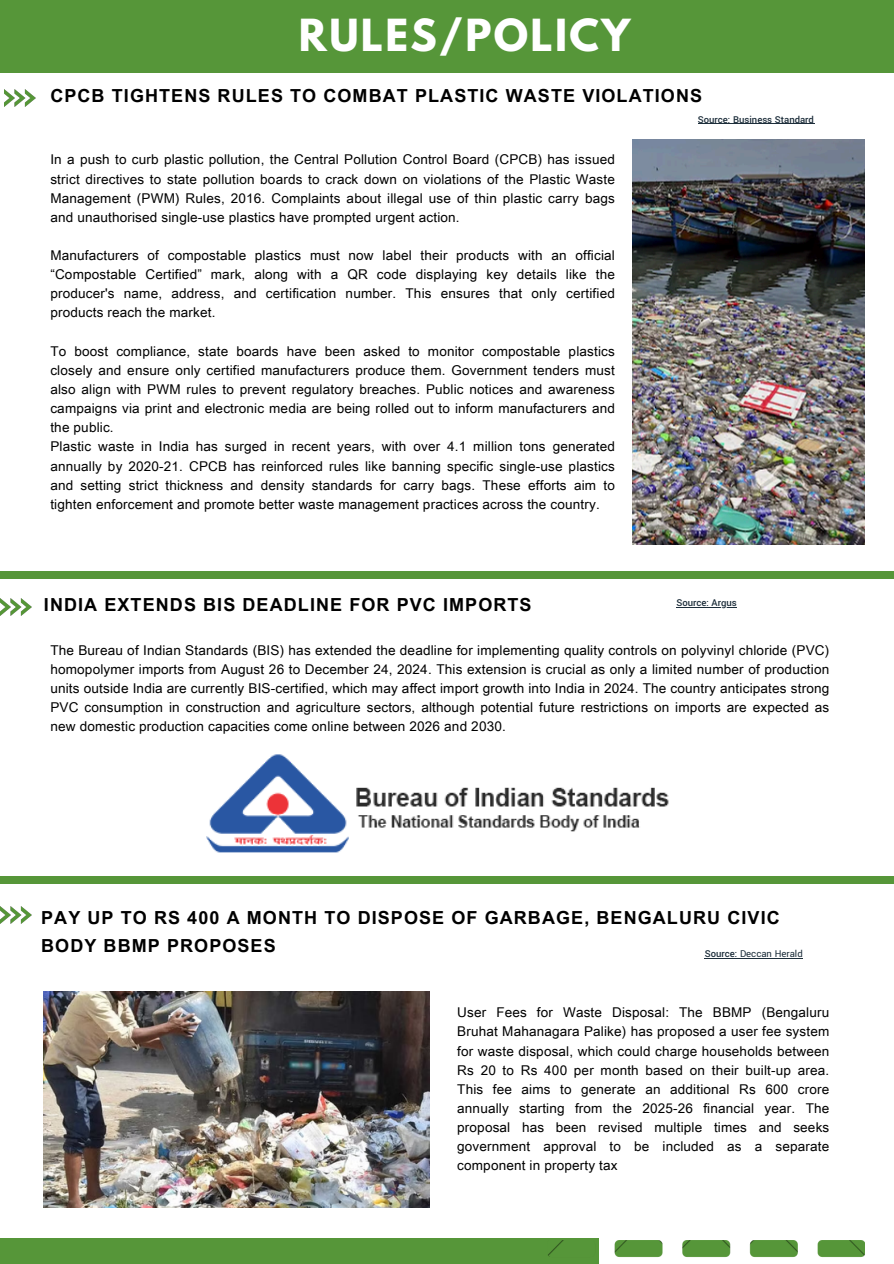
<style>
.page{position:relative;width:894px;height:1264px;background:#fff}
.page>*{position:absolute;margin:0;border:0;box-sizing:border-box;transform-origin:0 0}
.t1{font:700 39.15px "League Spartan";letter-spacing:.06em;color:#fff}
.t2{font:700 18px/28.2px "Arial Unicode MS";letter-spacing:.06em;color:#000}
.t3{font:13.5px/19.2px "Arial Unicode MS";letter-spacing:.015em;color:#000;text-align:justify}
.t4{font:500 10.5px "Yantramanav";color:#1c2d3a}
.t5{font:10.5px "Yantramanav";color:#1c2d3a}
.s1{font-weight:500}
</style>
<div class="page">
<div style="left:0;top:0;width:893px;height:73px;background:#569639"></div>
<img style="left:4px;top:89px;width:32px;height:17px">
<img style="left:0;top:598px;width:32px;height:17px">
<div style="left:0;top:1238px;width:598px;height:25px;background:#569639"></div>
<img style="left:548px;top:1240px;width:316px;height:23px">
<img style="left:632px;top:140px;width:231px;height:405px">
<img style="left:0;top:907px;width:32px;height:16px">
<img style="left:206px;top:754px;width:463px;height:99px">
<img style="left:44px;top:991px;width:385px;height:216px">
<hr style="left:697px;top:123px;width:116px;height:1px;background:#1c2d3a">
<hr style="left:676px;top:607px;width:60px;height:1px;background:#1c2d3a">
<hr style="left:704px;top:957px;width:35px;height:1px;background:#1c2d3a">
<hr style="left:739px;top:957px;width:63px;height:1px;background:#1c2d3a">
<div style="left:0;top:570px;width:893px;height:8px;background:#569639"></div>
<div style="left:0;top:876px;width:893px;height:7px;background:#569639"></div>
<h2 class="t1" style="left:299px;top:16px;width:333px">RULES/POLICY</h2>
<p class="t2" style="left:50px;top:81px;width:653px">CPCB TIGHTENS RULES TO COMBAT PLASTIC WASTE VIOLATIONS</p>
<h4 class="t3" style="left:50px;top:149px;width:566px">In a push to curb plastic pollution, the Central Pollution Control Board (CPCB) has issued strict directives to state pollution boards to crack down on violations of the Plastic Waste Management (PWM) Rules, 2016. Complaints about illegal use of thin plastic carry bags and unauthorised single-use plastics have prompted urgent action.</h4>
<h3 class="t3" style="left:50px;top:245px;width:566px">Manufacturers of compostable plastics must now label their products with an official “Compostable Certified” mark, along with a QR code displaying key details like the producer's name, address, and certification number. This ensures that only certified products reach the market.</h3>
<h3 class="t3" style="left:50px;top:341px;width:566px;text-align:left">To boost compliance, state boards have been asked to monitor compostable plastics closely and ensure only certified manufacturers produce them. Government tenders must also align with PWM rules to prevent regulatory breaches. Public notices and awareness campaigns via print and electronic media are being rolled out to inform manufacturers and the public.<br>Plastic waste in India has surged in recent years, with over 4.1 million tons generated annually by 2020-21. CPCB has reinforced rules like banning specific single-use plastics and setting strict thickness and density standards for carry bags. These efforts aim to tighten enforcement and promote better waste management practices across the country.</h3>
<h3 class="t4" style="left:697px;top:113px;width:117px">Source: Business Standard</h3>
<h1 class="t2" style="left:44px;top:589px;width:489px">INDIA EXTENDS BIS DEADLINE FOR PVC IMPORTS</h1>
<p class="t3" style="left:50px;top:639px;width:780px">The Bureau of Indian Standards (BIS) has extended the deadline for implementing quality controls on polyvinyl chloride (PVC) homopolymer imports from August 26 to December 24, 2024. This extension is crucial as only a limited number of production units outside India are currently BIS-certified, which may affect import growth into India in 2024. The country anticipates strong PVC consumption in construction and agriculture sectors, although potential future restrictions on imports are expected as new domestic production capacities come online between 2026 and 2030.</p>
<p class="t4" style="left:676px;top:596px;width:62px">Source: Argus</p>
<h2 class="t2" style="left:41px;top:902px;width:740px">PAY UP TO RS 400 A MONTH TO DISPOSE OF GARBAGE, BENGALURU CIVIC<br>BODY BBMP PROPOSES</h2>
<h4 class="t5" style="left:704px;top:947px;width:99px"><span class="s1">Source:</span> Deccan Herald</h4>
<h3 class="t3" style="left:457px;top:1002px;width:373px">User Fees for Waste Disposal: The BBMP (Bengaluru Bruhat Mahanagara Palike) has proposed a user fee system for waste disposal, which could charge households between Rs 20 to Rs 400 per month based on their built-up area.<br>This fee aims to generate an additional Rs 600 crore annually starting from the 2025-26 financial year. The proposal has been revised multiple times and seeks government approval to be included as a separate component in property tax</h3>
</div>
